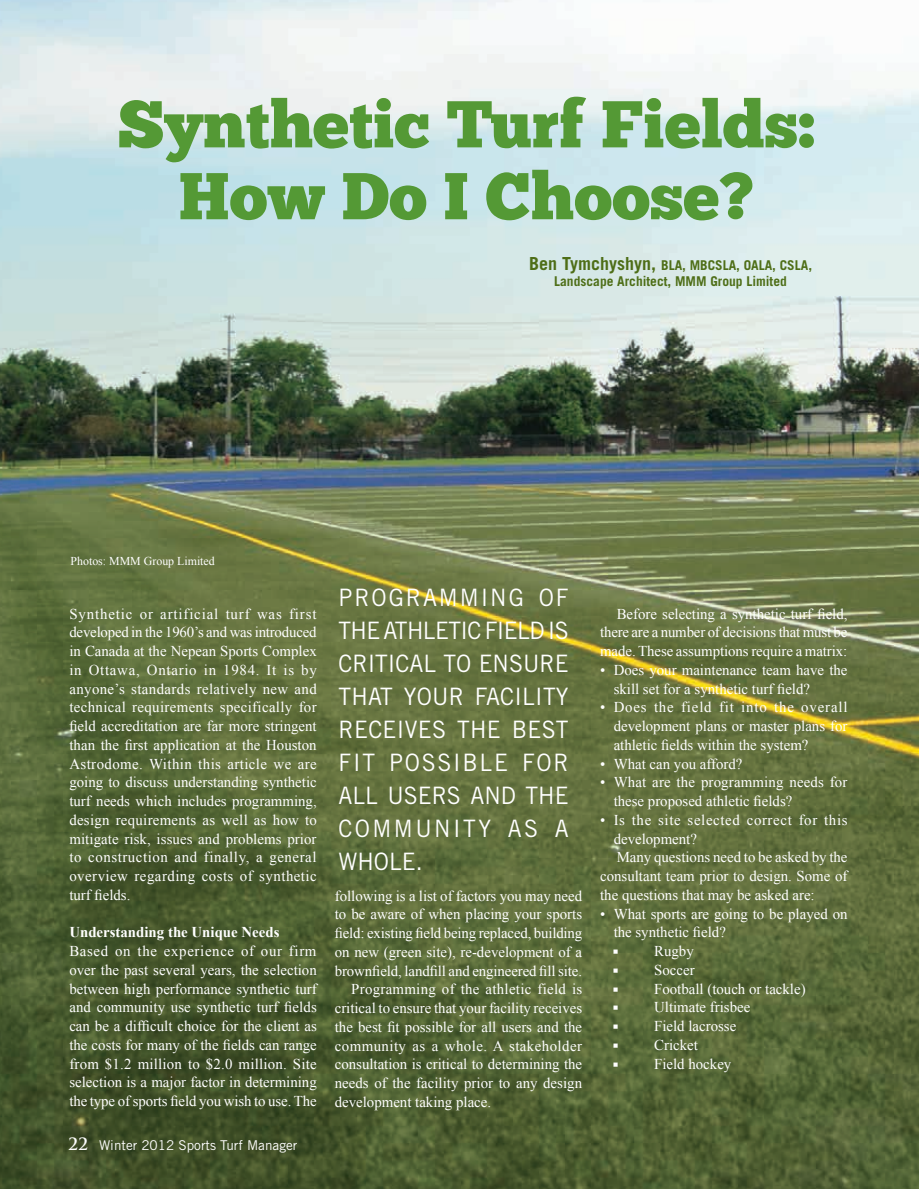
<style>
.page{position:relative;width:919px;height:1189px;background:#fff}
.page>*{position:absolute;margin:0;border:0;box-sizing:border-box;transform-origin:0 0}
.t1{font:66px/71.8px "Chunk Five";color:#549935;text-align:center}
.t2{font:24px/33px "Trade Gothic";letter-spacing:.015em;color:#fff;scale:.95 1}
.t3{font:15px/18.8px "Times New Roman";color:#fff;text-align:justify}
.t4{font:15px "Times New Roman";letter-spacing:.045em;color:#fff}
.t5{font:15px "Times New Roman";letter-spacing:.02em;color:#fff}
.t6{font:15px "Times New Roman";letter-spacing:.03em;color:#fff}
.t7{font:700 15px "Times New Roman";color:#fff}
.t8{font:700 13.5px/16.2px "Trade Gothic";color:#4e6e17;text-align:center}
.t9{font:13.5px "Trade Gothic";color:#fff}
.t10{font:12px "Times New Roman";color:#fff}
.t11{font:4.5px "Zapf Dingbats IT Cby BT";color:#fff}
.s1{font-size:18px}
.s2{font-family:"Trajan Pro";font-weight:700;font-size:16.5px}
</style>
<div class="page">
<img style="left:0;top:0;width:918px;height:1189px">
<h1 class="t1" style="left:118px;top:92px;width:698px">Synthetic Turf Fields:<br>How Do I Choose?</h1>
<p class="t8" style="left:529px;top:256px;width:284px"><span class="s1">Ben Tymchyshyn,</span> BLA, MBCSLA, OALA, CSLA,<br>Landscape Architect, MMM Group Limited</p>
<p class="t10" style="left:70px;top:553px;width:146px">Photos: MMM Group Limited</p>
<p class="t3" style="left:69px;top:604px;width:249px">Synthetic or artificial turf was first developed in the 1960’s and was introduced in Canada at the Nepean Sports Complex in Ottawa, Ontario in 1984. It is by anyone’s standards relatively new and technical requirements specifically for field accreditation are far more stringent than the first application at the Houston Astrodome. Within this article we are going to discuss understanding synthetic turf needs which includes programming, design requirements as well as how to mitigate risk, issues and problems prior to construction and finally, a general overview regarding costs of synthetic turf fields.</p>
<p class="t7" style="left:69px;top:922px;width:211px">Understanding the Unique Needs</p>
<p class="t3" style="left:69px;top:941px;width:249px">Based on the experience of our firm over the past several years, the selection between high performance synthetic turf and community use synthetic turf fields can be a difficult choice for the client as the costs for many of the fields can range from $1.2 million to $2.0 million. Site selection is a major factor in determining the type of sports field you wish to use. The</p>
<p class="t9" style="left:68px;top:1137px;width:231px"><span class="s2">22</span> WINTER 2012 SPORTS TURF MANAGER</p>
<h2 class="t2" style="left:338px;top:580px;width:244px">PROGRAMM ING OF<br>THE ATHLETIC FIELD IS<br>CRITICAL TO ENSURE<br>THAT YOUR FACILITY<br>RECEIVES THE BEST<br>FIT POSS IBLE FOR<br>ALL USERS AND THE<br>COMMUNITY</h2>
<h2 class="t2" style="left:507px;top:811px;width:66px">AS A</h2>
<h2 class="t2" style="left:338px;top:844px;width:90px">WHOLE.</h2>
<p class="t3" style="left:335px;top:886px;width:249px">following is a list of factors you may need</p>
<p class="t3" style="left:335px;top:904px;width:249px">to be aware of when placing your sports</p>
<p class="t3" style="left:335px;top:923px;width:249px">field: existing field being replaced, building</p>
<p class="t3" style="left:335px;top:942px;width:249px">on new (green site), re-development of a</p>
<p class="t3" style="left:335px;top:961px;width:249px">brownfield, landfill and engineered fill site.</p>
<p class="t5" style="left:351px;top:979px;width:232px">Programming of the athletic field is</p>
<p class="t3" style="left:335px;top:998px;width:249px">critical to ensure that your facility receives</p>
<p class="t3" style="left:335px;top:1017px;width:249px">the best fit possible for all users and the</p>
<p class="t6" style="left:335px;top:1035px;width:249px">community as a whole. A stakeholder</p>
<p class="t3" style="left:335px;top:1054px;width:249px">consultation is critical to determining the</p>
<p class="t3" style="left:335px;top:1073px;width:249px">needs of the facility prior to any design</p>
<p class="t3" style="left:335px;top:1092px;width:158px">development taking place.</p>
<p class="t3" style="left:600px;top:604px;width:249px;text-indent:16px">Before selecting a synthetic turf field, there are a number of decisions that must be made. These assumptions require a matrix:</p>
<p class="t3" style="left:613px;top:660px;width:235px;text-indent:-13px">• Does your maintenance team have the skill set for a synthetic turf field?</p>
<p class="t3" style="left:613px;top:698px;width:235px;text-indent:-13px">• Does the field fit into the overall development plans or master plans for athletic fields within the system?</p>
<p class="t3" style="left:600px;top:754px;width:144px">• What can you afford?</p>
<p class="t3" style="left:613px;top:773px;width:235px;text-indent:-13px">• What are the programming needs for these proposed athletic fields?</p>
<p class="t4" style="left:600px;top:810px;width:249px">• Is the site selected correct for this</p>
<p class="t3" style="left:613px;top:829px;width:85px">development?</p>
<p class="t3" style="left:616px;top:848px;width:232px">Many questions need to be asked by the</p>
<p class="t3" style="left:600px;top:866px;width:249px">consultant team prior to design. Some of</p>
<p class="t3" style="left:600px;top:885px;width:216px">the questions that may be asked are:</p>
<p class="t3" style="left:613px;top:904px;width:235px;text-indent:-13px">• What sports are going to be played on the synthetic field?</p>
<p class="t11" style="left:613px;top:949px;width:6px">■</p>
<p class="t3" style="left:654px;top:941px;width:41px">Rugby</p>
<p class="t11" style="left:613px;top:968px;width:6px">■</p>
<p class="t3" style="left:654px;top:960px;width:42px">Soccer</p>
<p class="t11" style="left:613px;top:987px;width:6px">■</p>
<p class="t3" style="left:654px;top:979px;width:153px">Football (touch or tackle)</p>
<p class="t11" style="left:613px;top:1006px;width:6px">■</p>
<p class="t3" style="left:654px;top:998px;width:98px">Ultimate frisbee</p>
<p class="t11" style="left:613px;top:1024px;width:6px">■</p>
<p class="t3" style="left:654px;top:1016px;width:84px">Field lacrosse</p>
<p class="t11" style="left:613px;top:1043px;width:6px">■</p>
<p class="t3" style="left:654px;top:1035px;width:45px">Cricket</p>
<p class="t11" style="left:613px;top:1062px;width:6px">■</p>
<p class="t3" style="left:654px;top:1054px;width:79px">Field hockey</p>
</div>
